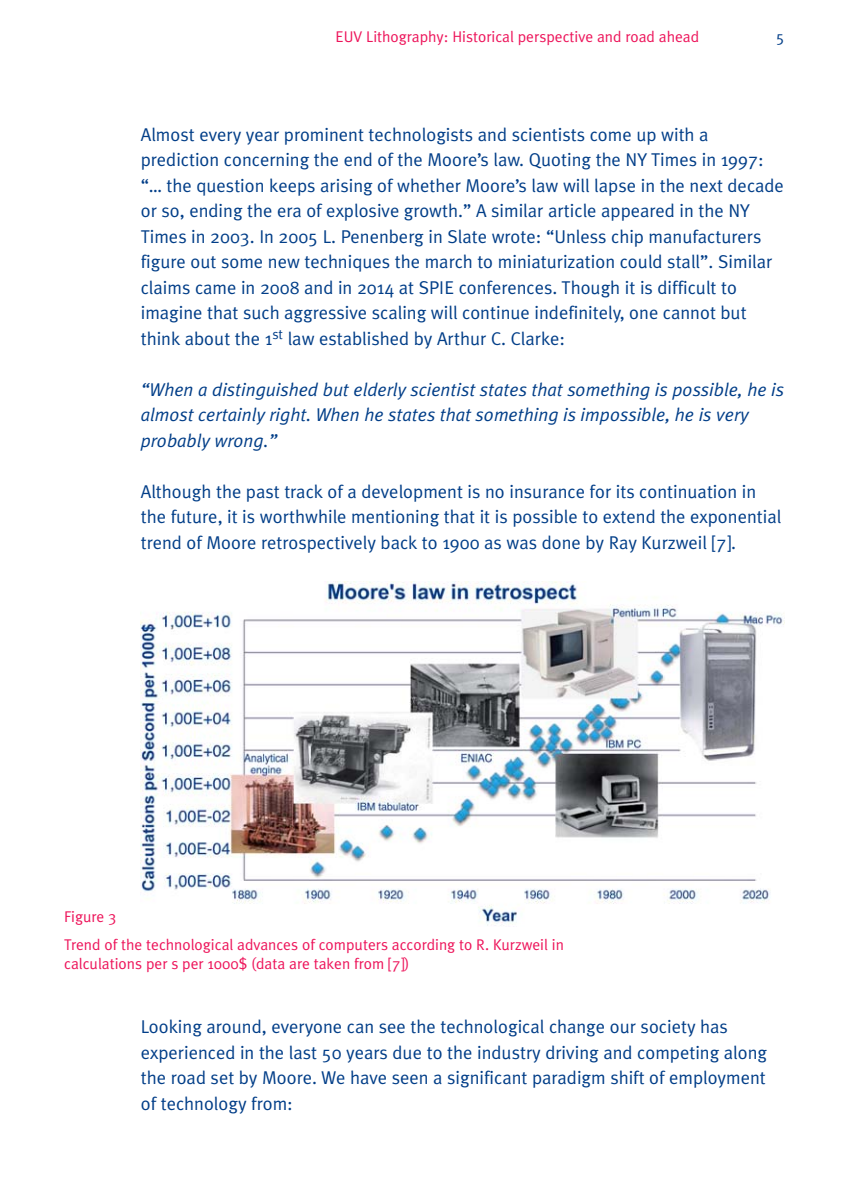
<style>
.page{position:relative;width:842px;height:1191px;background:#fff}
.page>*{position:absolute;margin:0;border:0;box-sizing:border-box;transform-origin:0 0}
.t1{font:18.4px/25.6px "Meta Plus Normal";color:#023e88}
.t2{font:italic 18.4px/25.6px "Meta Plus Normal";color:#023e88}
.t3{font:15.6px/28.4px "Meta Plus Normal";color:#ed145a}
.t4{font:15.6px "Meta Plus Normal";color:#023e88}
</style>
<div class="page">
<img style="left:141px;top:581px;width:644px;height:345px">
<p class="t3" style="left:335px;top:24px;width:365px">EUV Lithography: Historical perspective and road ahead</p>
<p class="t4" style="left:776px;top:31px;width:10px">5</p>
<p class="t1" style="left:141px;top:123px;width:645px">Almost every year prominent technologists and scientists come up with a prediction concerning the end of the Moore’s law. Quoting the NY Times in 1997: “… the question keeps arising of whether Moore’s law will lapse in the next decade or so, ending the era of explosive growth.” A similar article appeared in the NY Times in 2003. In 2005 L. Penenberg in Slate wrote: “Unless chip manufacturers figure out some new techniques the march to miniaturization could stall”. Similar claims came in 2008 and in 2014 at SPIE conferences. Though it is difficult to imagine that such aggressive scaling will continue indefinitely, one cannot but think about the 1<sup>st</sup> law established by Arthur C. Clarke:</p>
<p class="t2" style="left:141px;top:377px;width:645px">“When a distinguished but elderly scientist states that something is possible, he is almost certainly right. When he states that something is impossible, he is very probably wrong.”</p>
<p class="t1" style="left:141px;top:480px;width:642px">Although the past track of a development is no insurance for its continuation in the future, it is worthwhile mentioning that it is possible to extend the exponential trend of Moore retrospectively back to 1900 as was done by Ray Kurzweil [7].</p>
<p class="t3" style="left:64px;top:903px;width:501px">Figure 3<br>Trend of the technological advances of computers according to R. Kurzweil in</p>
<p class="t3" style="left:64px;top:951px;width:347px">calculations per s per 1000$ (data are taken from [7])</p>
<p class="t1" style="left:141px;top:1015px;width:628px">Looking around, everyone can see the technological change our society has experienced in the last 50 years due to the industry driving and competing along the road set by Moore. We have seen a significant paradigm shift of employment of technology from:</p>
</div>
